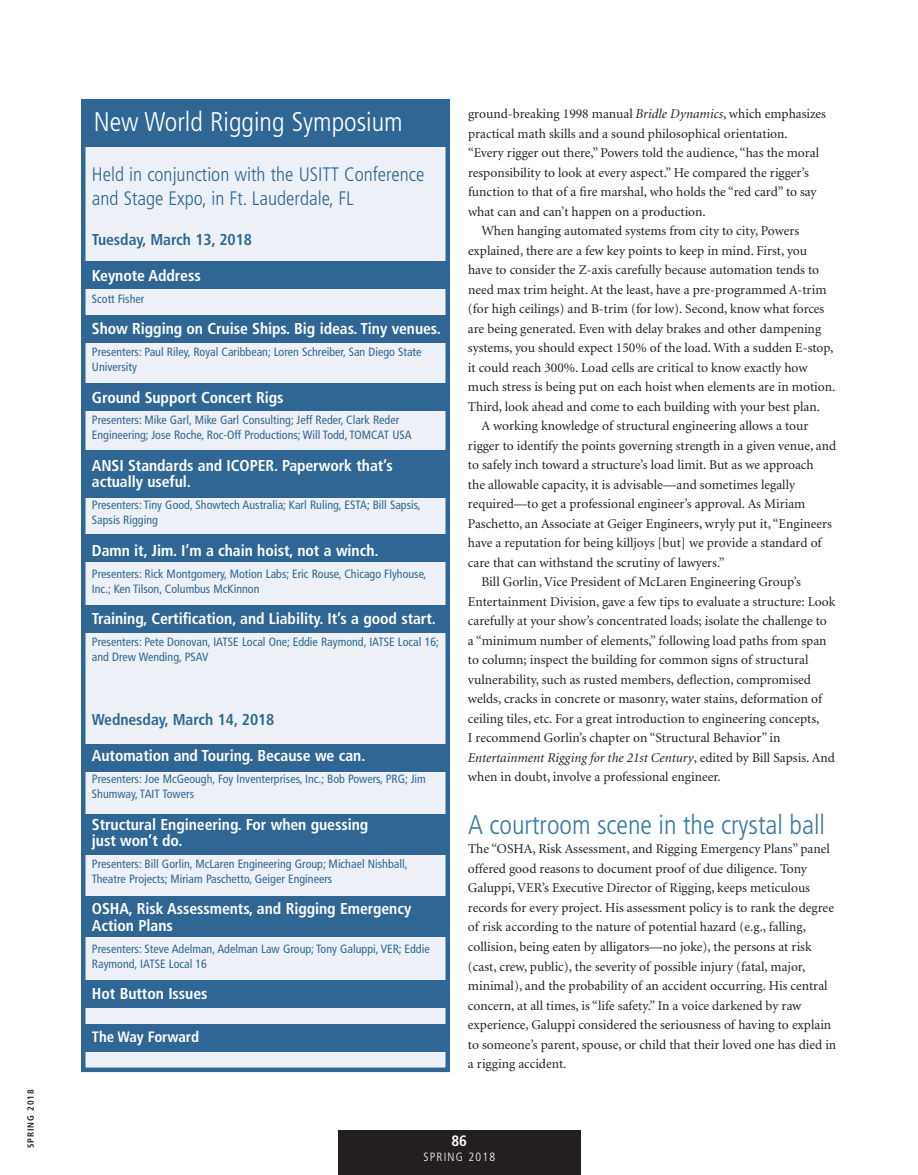
<style>
.page{position:relative;width:918px;height:1175px;background:#fff}
.page>*{position:absolute;margin:0;border:0;box-sizing:border-box;transform-origin:0 0}
.t1{font:300 condensed 27px "Frutiger";color:#3877ab}
.t2{font:300 condensed 27px "Frutiger";color:#fff}
.t3{font:300 condensed 19.5px/23.4px "Frutiger";color:#2f6693}
.t4{font:700 condensed 15.75px/16.5px "Frutiger";letter-spacing:-.005em;color:#fff}
.t5{font:700 condensed 15.75px "Frutiger";letter-spacing:-.005em;color:#2f6693}
.t6{font:700 condensed 15px "Frutiger";letter-spacing:-.005em;color:#fff}
.t7{font:13.5px/19.5px "Minion";color:#231f20}
.t8{font:italic 13.5px "Minion";color:#231f20}
.t9{font:condensed 12px/15px "Frutiger";color:#2f6693}
.t10{font:300 condensed 12px "Frutiger";letter-spacing:.1em;color:#fff}
.t11{font:700 condensed 9px "Frutiger";letter-spacing:.1em;color:#231f20}
.s1{font-style:italic}
.s2{font-style:normal}
</style>
<div class="page">
<div style="left:338px;top:1129px;width:243px;height:45px;background:#231f20"></div>
<div style="left:81px;top:100px;width:369px;height:972px;background:#edf1f7;border:4px solid #2f6693"></div>
<div style="left:81px;top:744px;width:369px;height:27px;background:#2f6693"></div>
<div style="left:81px;top:814px;width:369px;height:40px;background:#2f6693"></div>
<div style="left:81px;top:100px;width:369px;height:47px;background:#2f6693"></div>
<div style="left:81px;top:261px;width:366px;height:27px;background:#2f6693"></div>
<div style="left:81px;top:316px;width:366px;height:27px;background:#2f6693"></div>
<div style="left:81px;top:383px;width:369px;height:27px;background:#2f6693"></div>
<div style="left:81px;top:450px;width:369px;height:48px;background:#2f6693"></div>
<div style="left:81px;top:535px;width:369px;height:27px;background:#2f6693"></div>
<div style="left:81px;top:896px;width:369px;height:41px;background:#2f6693"></div>
<div style="left:81px;top:980px;width:369px;height:27px;background:#2f6693"></div>
<div style="left:81px;top:1024px;width:369px;height:27px;background:#2f6693"></div>
<div style="left:81px;top:605px;width:369px;height:27px;background:#2f6693"></div>
<p class="t11" style="left:25px;top:1148px;width:60px;rotate:-90deg">spring 2018</p>
<h1 class="t2" style="left:94px;top:106px;width:311px">New World Rigging Symposium</h1>
<h2 class="t3" style="left:92px;top:163px;width:334px">Held in conjunction with the USITT Conference and Stage Expo, in Ft. Lauderdale, FL</h2>
<p class="t5" style="left:92px;top:230px;width:162px">Tuesday, March 13, 2018</p>
<p class="t4" style="left:92px;top:267px;width:110px">Keynote Address</p>
<p class="t9" style="left:92px;top:291px;width:54px">Scott Fisher</p>
<p class="t4" style="left:92px;top:321px;width:350px">Show Rigging on Cruise Ships. Big ideas. Tiny venues.</p>
<p class="t9" style="left:92px;top:344px;width:331px">Presenters: Paul Riley, Royal Caribbean; Loren Schreiber, San Diego State<br>University</p>
<p class="t4" style="left:92px;top:389px;width:193px">Ground Support Concert Rigs</p>
<p class="t9" style="left:92px;top:413px;width:321px">Presenters: Mike Garl, Mike Garl Consulting; Jeff Reder, Clark Reder<br>Engineering; Jose Roche, Roc-Off Productions; Will Todd, TOMCAT USA</p>
<p class="t4" style="left:92px;top:457px;width:302px">ANSI Standards and ICOPER. Paperwork that’s actually useful.</p>
<p class="t9" style="left:92px;top:497px;width:330px">Presenters: Tiny Good, Showtech Australia; Karl Ruling, ESTA; Bill Sapsis,<br>Sapsis Rigging</p>
<p class="t4" style="left:92px;top:542px;width:288px">Damn it, Jim. I’m a chain hoist, not a winch.</p>
<p class="t9" style="left:92px;top:566px;width:336px">Presenters: Rick Montgomery, Motion Labs; Eric Rouse, Chicago Flyhouse,<br>Inc.; Ken Tilson, Columbus McKinnon</p>
<p class="t4" style="left:92px;top:610px;width:346px">Training, Certification, and Liability. It’s a good start.</p>
<p class="t9" style="left:92px;top:634px;width:349px">Presenters: Pete Donovan, IATSE Local One; Eddie Raymond, IATSE Local 16; and Drew Wending, PSAV</p>
<p class="t5" style="left:92px;top:710px;width:184px">Wednesday, March 14, 2018</p>
<p class="t4" style="left:92px;top:747px;width:275px">Automation and Touring. Because we can.</p>
<p class="t9" style="left:92px;top:771px;width:336px">Presenters: Joe McGeough, Foy Inventerprises, Inc.; Bob Powers, PRG; Jim<br>Shumway, TAIT Towers</p>
<p class="t4" style="left:92px;top:816px;width:278px">Structural Engineering. For when guessing just won’t do.</p>
<p class="t9" style="left:92px;top:856px;width:317px">Presenters: Bill Gorlin, McLaren Engineering Group; Michael Nishball,<br>Theatre Projects; Miriam Paschetto, Geiger Engineers</p>
<p class="t4" style="left:92px;top:900px;width:321px">OSHA, Risk Assessments, and Rigging Emergency<br>Action Plans</p>
<p class="t9" style="left:92px;top:941px;width:339px">Presenters: Steve Adelman, Adelman Law Group; Tony Galuppi, VER; Eddie<br>Raymond, IATSE Local 16</p>
<p class="t4" style="left:92px;top:985px;width:117px">Hot Button Issues</p>
<p class="t6" style="left:92px;top:1027px;width:109px">The Way Forward</p>
<p class="t7" style="left:468px;top:105px;width:360px">ground-breaking 1998 manual <span class="s1">Bridle Dynamics</span>, which emphasizes</p>
<p class="t7" style="left:468px;top:124px;width:321px">practical math skills and a sound philosophical orientation.</p>
<p class="t7" style="left:468px;top:144px;width:353px">“Every rigger out there,” Powers told the audience, “has the moral</p>
<p class="t7" style="left:468px;top:163px;width:342px">responsibility to look at every aspect.” He compared the rigger’s</p>
<p class="t7" style="left:468px;top:183px;width:350px">function to that of a fire marshal, who holds the “red card” to say</p>
<p class="t7" style="left:468px;top:202px;width:239px">what can and can’t happen on a production.</p>
<p class="t7" style="left:482px;top:222px;width:319px">When hanging automated systems from city to city, Powers</p>
<p class="t7" style="left:468px;top:241px;width:341px">explained, there are a few key points to keep in mind. First, you</p>
<p class="t7" style="left:468px;top:261px;width:353px">have to consider the Z-axis carefully because automation tends to</p>
<p class="t7" style="left:468px;top:280px;width:360px">need max trim height. At the least, have a pre-programmed A-trim</p>
<p class="t7" style="left:468px;top:300px;width:358px">(for high ceilings) and B-trim (for low). Second, know what forces</p>
<p class="t7" style="left:468px;top:319px;width:355px">are being generated. Even with delay brakes and other dampening</p>
<p class="t7" style="left:468px;top:339px;width:367px">systems, you should expect 150% of the load. With a sudden E-stop,</p>
<p class="t7" style="left:468px;top:358px;width:341px">it could reach 300%. Load cells are critical to know exactly how</p>
<p class="t7" style="left:468px;top:377px;width:369px">much stress is being put on each hoist when elements are in motion.</p>
<p class="t7" style="left:468px;top:397px;width:354px">Third, look ahead and come to each building with your best plan.</p>
<p class="t7" style="left:481px;top:416px;width:328px">A working knowledge of structural engineering allows a tour</p>
<p class="t7" style="left:468px;top:436px;width:370px">rigger to identify the points governing strength in a given venue, and</p>
<p class="t7" style="left:468px;top:455px;width:347px">to safely inch toward a structure’s load limit. But as we approach</p>
<p class="t7" style="left:468px;top:475px;width:329px">the allowable capacity, it is advisable—and sometimes legally</p>
<p class="t7" style="left:468px;top:494px;width:339px">required—to get a professional engineer’s approval. As Miriam</p>
<p class="t7" style="left:468px;top:514px;width:365px">Paschetto, an Associate at Geiger Engineers, wryly put it, “Engineers</p>
<p class="t7" style="left:468px;top:533px;width:355px">have a reputation for being killjoys [but] we provide a standard of</p>
<p class="t7" style="left:468px;top:553px;width:258px">care that can withstand the scrutiny of lawyers.”</p>
<p class="t7" style="left:481px;top:572px;width:321px">Bill Gorlin, Vice President of McLaren Engineering Group’s</p>
<p class="t7" style="left:468px;top:592px;width:369px">Entertainment Division, gave a few tips to evaluate a structure: Look</p>
<p class="t7" style="left:468px;top:611px;width:360px">carefully at your show’s concentrated loads; isolate the challenge to</p>
<p class="t7" style="left:468px;top:631px;width:360px">a “minimum number of elements,” following load paths from span</p>
<p class="t7" style="left:468px;top:650px;width:342px">to column; inspect the building for common signs of structural</p>
<p class="t7" style="left:468px;top:670px;width:345px">vulnerability, such as rusted members, deflection, compromised</p>
<p class="t7" style="left:468px;top:689px;width:356px">welds, cracks in concrete or masonry, water stains, deformation of</p>
<p class="t7" style="left:468px;top:709px;width:353px">ceiling tiles, etc. For a great introduction to engineering concepts,</p>
<p class="t7" style="left:468px;top:728px;width:314px">I recommend Gorlin’s chapter on “Structural Behavior” in</p>
<p class="t8" style="left:468px;top:750px;width:368px">Entertainment Rigging for the 21st Century<span class="s2">, edited by Bill Sapsis. And</span></p>
<p class="t7" style="left:468px;top:767px;width:254px">when in doubt, involve a professional engineer.</p>
<h1 class="t1" style="left:468px;top:809px;width:359px">A courtroom scene in the crystal ball</h1>
<p class="t7" style="left:468px;top:840px;width:39px">The “OSHA</p>
<p class="t7" style="left:468px;top:840px;width:370px;text-indent:65px">, Risk Assessment, and Rigging Emergency Plans” panel offered good reasons to document proof of due diligence. Tony Galuppi, VER’s Executive Director of Rigging, keeps meticulous records for every project. His assessment policy is to rank the degree of risk according to the nature of potential hazard (e.g., falling, collision, being eaten by alligators—no joke), the persons at risk (cast, crew, public), the severity of possible injury (fatal, major, minimal), and the probability of an accident occurring. His central concern, at all times, is “life safety.” In a voice darkened by raw experience, Galuppi considered the seriousness of having to explain to someone’s parent, spouse, or child that their loved one has died in a rigging accident.</p>
<p class="t6" style="left:452px;top:1132px;width:17px">86</p>
<p class="t10" style="left:423px;top:1150px;width:73px">spring 2018</p>
</div>
